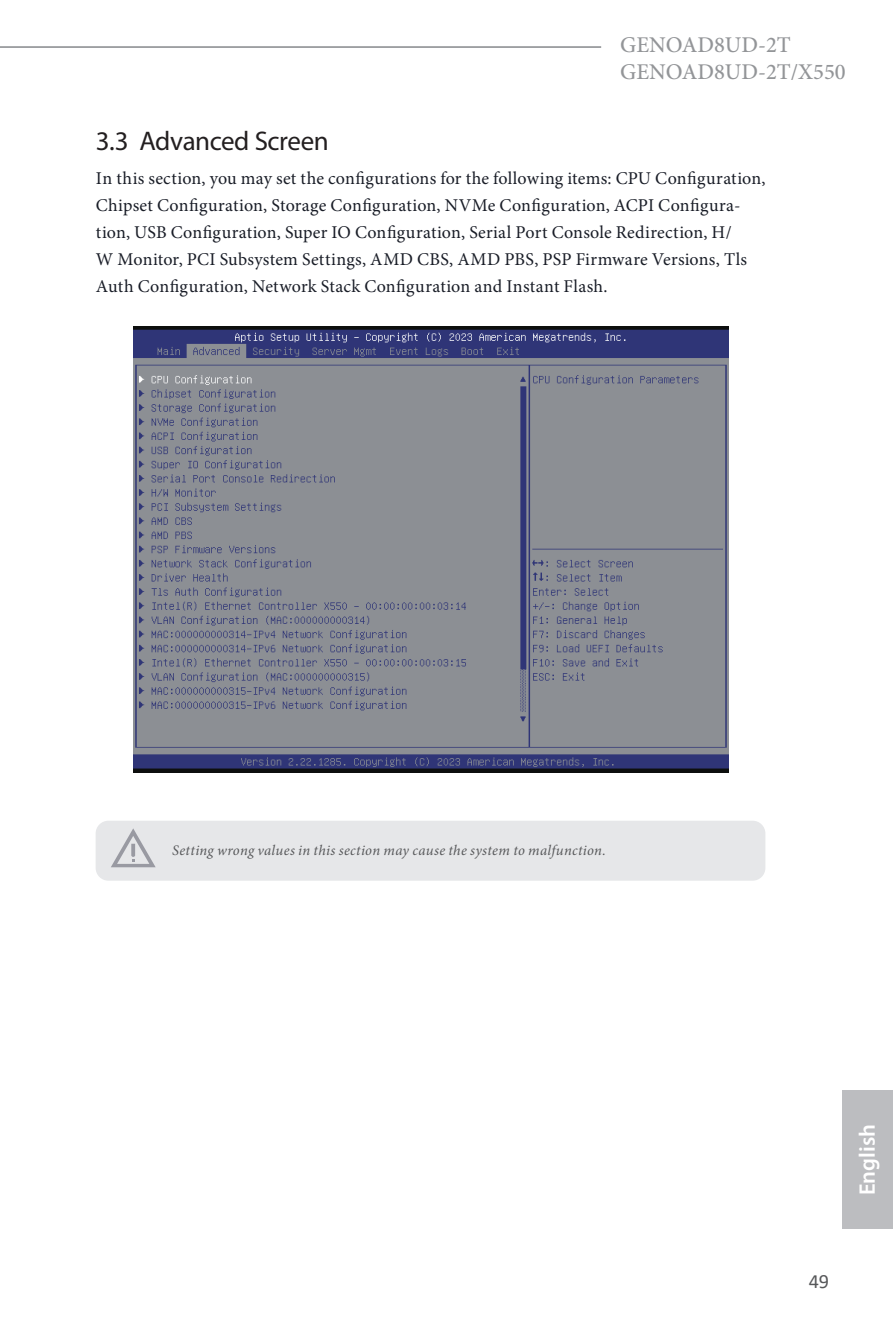
<style>
.page{position:relative;width:893px;height:1340px;background:#fff}
.page>*{position:absolute;margin:0;border:0;box-sizing:border-box;transform-origin:0 0}
.t1{font:27px "Myriad Pro";letter-spacing:-.015em;color:#231f20}
.t2{font:500 22.5px/27px "Minion Pro";color:#939598}
.t3{font:600 22.5px "Myriad Pro";color:#fff}
.t4{font:20.25px "Calibri";color:#57585a}
.t5{font:18px/27px "Minion Pro";letter-spacing:.015em;color:#191d27}
.t6{font:italic 14.62px "Minion Pro";letter-spacing:.02em;color:#57585a}
</style>
<div class="page">
<div style="left:842px;top:1090px;width:51px;height:139px;background:#bcbdc0"></div>
<hr style="left:0;top:46px;width:601px;height:2px;background:#939598">
<div style="left:96px;top:820px;width:669px;height:60px;background:#e6e7e9;border-radius:13px"></div>
<svg style="left:111px;top:828px;width:45px;height:39px"></svg>
<img style="left:134px;top:327px;width:594px;height:446px">
<p class="t2" style="left:620px;top:31px;width:227px">GENOAD8UD-2T<br>GENOAD8UD-2T/X550</p>
<h1 class="t1" style="left:96px;top:124px;width:234px">3.3 Advanced Screen</h1>
<p class="t5" style="left:96px;top:165px;width:671px">In this section, you may set the configurations for the following items: CPU Configuration, Chipset Configuration, Storage Configuration, NVMe Configuration, ACPI Configura&shy;tion, USB Configuration, Super IO Configuration, Serial Port Console Redirection, H/<br>W Monitor, PCI Subsystem Settings, AMD CBS, AMD PBS, PSP Firmware Versions, Tls Auth Configuration, Network Stack Configuration and Instant Flash.</p>
<p class="t6" style="left:172px;top:840px;width:435px">Setting wrong values in this section may cause the system to malfunction.</p>
<p class="t3" style="left:853px;top:1195px;width:73px;rotate:-90deg">English</p>
<p class="t4" style="left:809px;top:1267px;width:22px">49</p>
</div>
